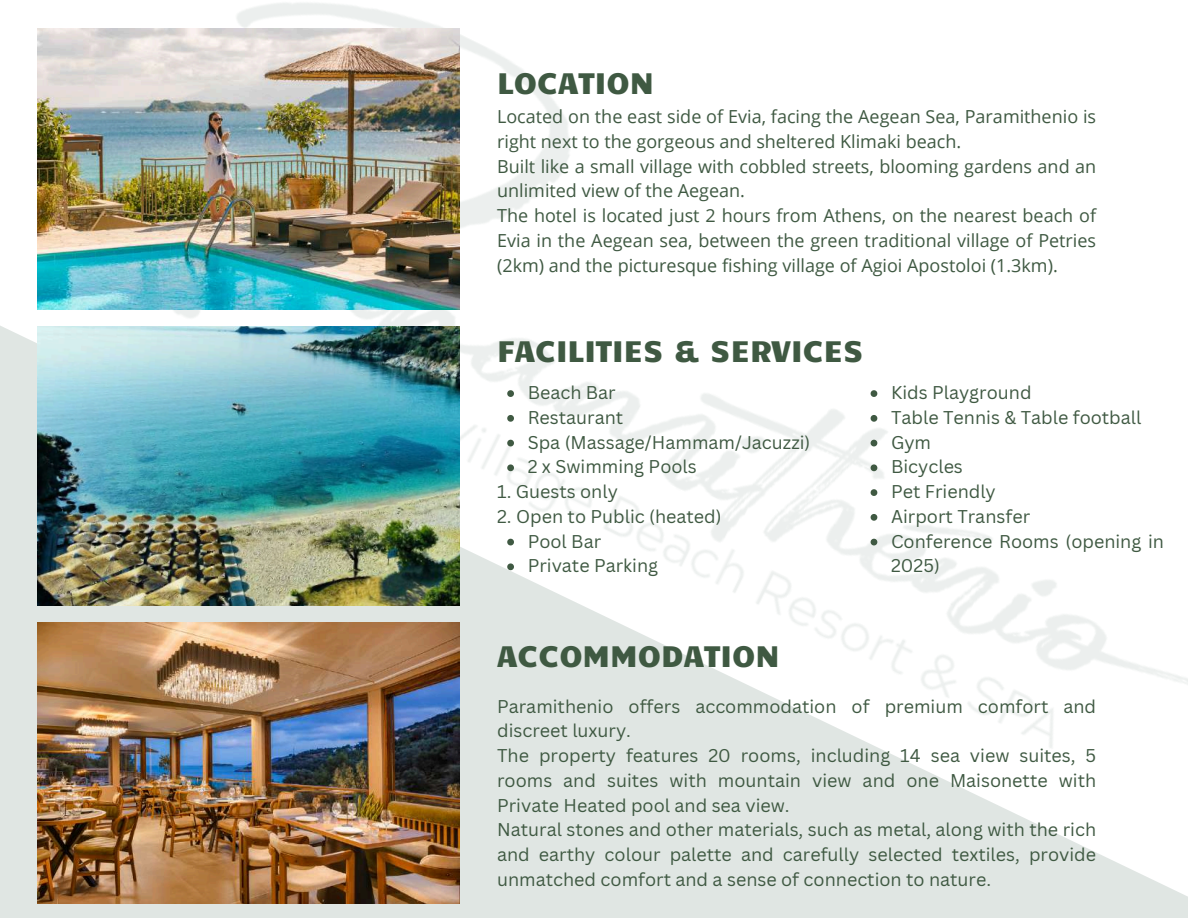
<style>
.page{position:relative;width:1188px;height:918px;background:#fff}
.page>*{position:absolute;margin:0;border:0;box-sizing:border-box;transform-origin:0 0}
.t1{font:30px "Candal";color:#3f5942}
.t2{font:18px/24.8px "Canva Sans";color:#3f5942}
.t3{font:18px/24.8px "Open Sans";color:#3f5942}
</style>
<div class="page">
<div style="left:0;top:326px;width:1188px;height:592px;background:#e0e6e3"></div>
<img style="left:37px;top:3px;width:1151px;height:851px">
<img style="left:37px;top:327px;width:422px;height:279px">
<img style="left:37px;top:29px;width:422px;height:281px">
<img style="left:37px;top:622px;width:422px;height:282px">
<svg style="left:507px;top:390px;width:7px;height:7px"></svg>
<svg style="left:507px;top:415px;width:7px;height:7px"></svg>
<svg style="left:507px;top:440px;width:7px;height:6px"></svg>
<svg style="left:507px;top:464px;width:7px;height:7px"></svg>
<svg style="left:507px;top:539px;width:7px;height:6px"></svg>
<svg style="left:507px;top:563px;width:7px;height:7px"></svg>
<svg style="left:871px;top:390px;width:6px;height:7px"></svg>
<svg style="left:871px;top:415px;width:6px;height:7px"></svg>
<svg style="left:871px;top:440px;width:6px;height:6px"></svg>
<svg style="left:871px;top:464px;width:6px;height:7px"></svg>
<svg style="left:871px;top:489px;width:6px;height:7px"></svg>
<svg style="left:871px;top:514px;width:6px;height:7px"></svg>
<svg style="left:871px;top:539px;width:6px;height:6px"></svg>
<h1 class="t1" style="left:497px;top:62px;width:158px">LOCATION</h1>
<p class="t3" style="left:497px;top:104px;width:601px">Located on the east side of Evia, facing the Aegean Sea, Paramithenio is right next to the gorgeous and sheltered Klimaki beach.<br>Built like a small village with cobbled streets, blooming gardens and an unlimited view of the Aegean.<br>The hotel is located just 2 hours from Athens, on the nearest beach of Evia in the Aegean sea, between the green traditional village of Petries (2km) and the picturesque fishing village of Agioi Apostoloi (1.3km).</p>
<h1 class="t1" style="left:497px;top:330px;width:368px">FACILITIES &amp; SERVICES</h1>
<p class="t2" style="left:528px;top:380px;width:284px">Beach Bar<br>Restaurant<br>Spa (Massage/Hammam/Jacuzzi)<br>2 x Swimming Pools</p>
<p class="t2" style="left:497px;top:479px;width:122px">1. Guests only</p>
<p class="t2" style="left:528px;top:504px;width:196px;text-indent:-31px">2. Open to Public (heated)<br>Pool Bar<br>Private Parking</p>
<p class="t2" style="left:891px;top:380px;width:275px">Kids Playground<br>Table Tennis &amp; Table football<br>Gym<br>Bicycles<br>Pet Friendly<br>Airport Transfer<br>Conference Rooms (opening in<br>2025)</p>
<h1 class="t1" style="left:497px;top:635px;width:284px">ACCOMMODATION</h1>
<p class="t2" style="left:497px;top:693px;width:601px">Paramithenio offers accommodation of premium comfort and discreet luxury.<br>The property features 20 rooms, including 14 sea view suites, 5 rooms and suites with mountain view and one Maisonette with Private Heated pool and sea view.<br>Natural stones and other materials, such as metal, along with the rich and earthy colour palette and carefully selected textiles, provide unmatched comfort and a sense of connection to nature.</p>
</div>
